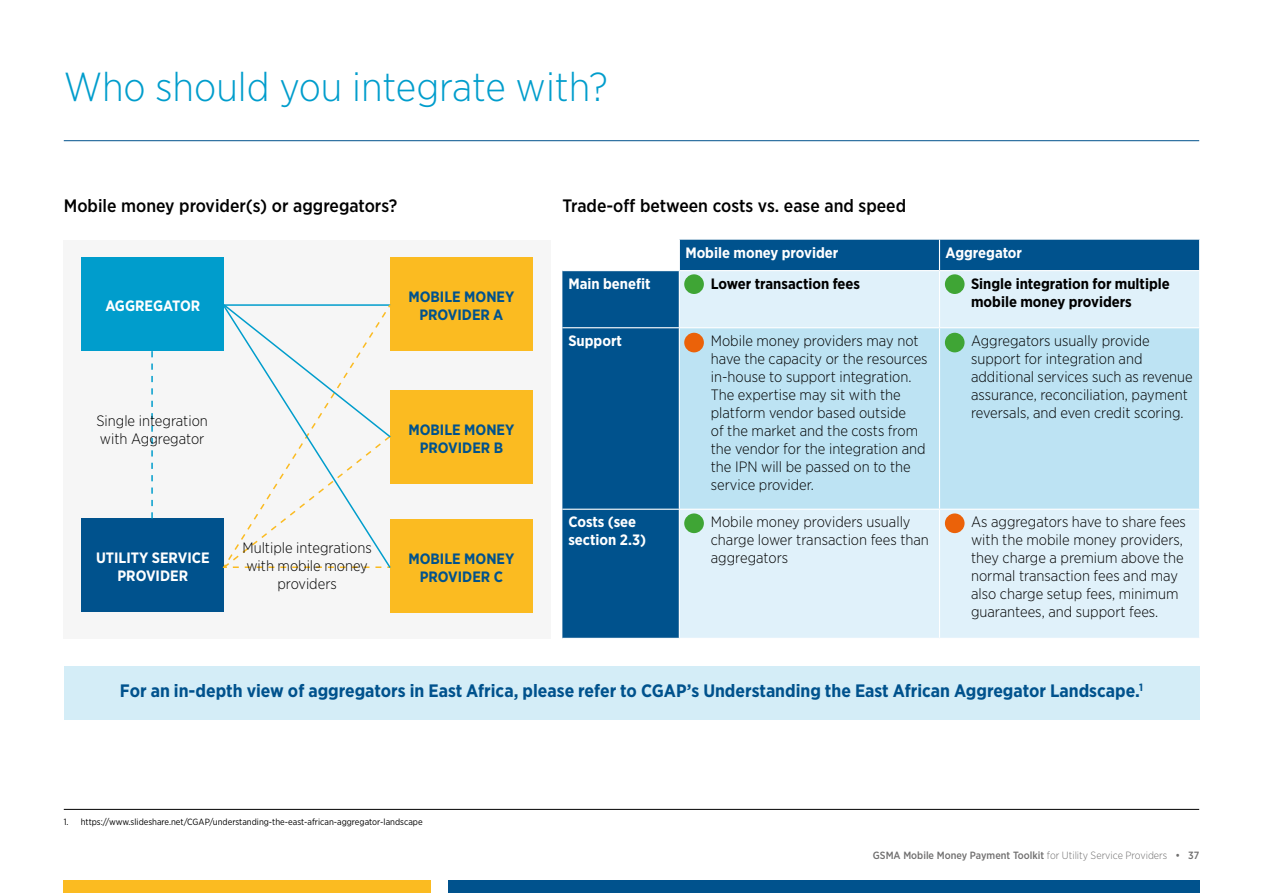
<style>
.page{position:relative;width:1263px;height:893px;background:#fff}
.page>*{position:absolute;margin:0;border:0;box-sizing:border-box;transform-origin:0 0}
.t1{font:300 40.5px "Gotham Narrow";color:#009dcc}
.t2{font:700 18px "Gotham Narrow";color:#00528d}
.t3{font:500 18px "Gotham Narrow";color:#000}
.Body_text{font:300 15px/18px "Gotham Narrow";color:#000}
.Body_text-2{font:700 15px/18px "Gotham Narrow";color:#fff}
.Body_text-3{font:700 15px/18px "Gotham Narrow";color:#000}
.t4{font:700 15px/18px "Gotham Narrow";color:#00528d;text-align:center}
.t5{font:500 10.5px "Gotham Narrow";color:#706f6f}
.t6{font:9px "Gotham Narrow";color:#000}
.s1{font-weight:300}
</style>
<div class="page">
<hr style="left:64px;top:140px;width:1135px;height:1px;background:#00528d">
<div style="left:448px;top:880px;width:751px;height:13px;background:#00528d"></div>
<div style="left:64px;top:880px;width:367px;height:13px;background:#fbbb21"></div>
<div style="left:64px;top:240px;width:487px;height:399px;background:#f6f6f6"></div>
<svg style="left:562px;top:240px;width:637px;height:398px;background:#115d94"></svg>
<div style="left:680px;top:271px;width:519px;height:367px;background:#e0f1fa"></div>
<div style="left:680px;top:328px;width:519px;height:181px;background:#bde3f3"></div>
<hr style="left:679px;top:240px;width:1px;height:30px;background:#fff">
<hr style="left:939px;top:240px;width:1px;height:30px;background:#fff">
<hr style="left:562px;top:270px;width:117px;height:1px;background:#fff">
<hr style="left:679px;top:270px;width:260px;height:1px;background:#fff">
<hr style="left:679px;top:271px;width:1px;height:56px;background:#fff">
<hr style="left:939px;top:270px;width:261px;height:1px;background:#fff">
<hr style="left:939px;top:271px;width:1px;height:56px;background:#fff">
<hr style="left:562px;top:327px;width:117px;height:1px;background:#fff">
<hr style="left:679px;top:327px;width:260px;height:1px;background:#fff">
<hr style="left:679px;top:328px;width:1px;height:181px;background:#fff">
<hr style="left:939px;top:327px;width:261px;height:1px;background:#fff">
<hr style="left:939px;top:328px;width:1px;height:181px;background:#fff">
<hr style="left:562px;top:509px;width:117px;height:1px;background:#fff">
<hr style="left:679px;top:509px;width:260px;height:1px;background:#fff">
<hr style="left:679px;top:510px;width:1px;height:128px;background:#fff">
<hr style="left:939px;top:509px;width:261px;height:1px;background:#fff">
<hr style="left:939px;top:510px;width:1px;height:128px;background:#fff">
<div style="left:684px;top:274px;width:20px;height:20px;background:#3fa535;border-radius:50%"></div>
<div style="left:684px;top:333px;width:20px;height:19px;background:#eb6209;border-radius:50%"></div>
<div style="left:684px;top:513px;width:20px;height:20px;background:#3fa535;border-radius:50%"></div>
<div style="left:945px;top:274px;width:19px;height:20px;background:#3fa535;border-radius:50%"></div>
<div style="left:945px;top:333px;width:19px;height:19px;background:#3fa535;border-radius:50%"></div>
<div style="left:945px;top:513px;width:19px;height:20px;background:#eb6209;border-radius:50%"></div>
<div style="left:64px;top:666px;width:1135px;height:54px;background:#d4edf7"></div>
<hr style="left:64px;top:809px;width:1135px;height:1px;background:#000">
<div style="left:390px;top:258px;width:142px;height:93px;background:#fbbb21"></div>
<div style="left:82px;top:258px;width:142px;height:93px;background:#009dcc"></div>
<div style="left:82px;top:518px;width:142px;height:94px;background:#00528d"></div>
<div style="left:390px;top:390px;width:142px;height:94px;background:#fbbb21"></div>
<div style="left:390px;top:520px;width:142px;height:93px;background:#fbbb21"></div>
<svg style="left:151px;top:351px;width:2px;height:167px"></svg>
<svg style="left:222px;top:304px;width:170px;height:264px"></svg>
<p class="t1" style="left:64px;top:62px;width:546px">Who should you integrate with?</p>
<p class="t3" style="left:64px;top:194px;width:335px">Mobile money provider(s) or aggregators?</p>
<p class="t3" style="left:562px;top:194px;width:345px">Trade-off between costs vs. ease and speed</p>
<p class="Body_text-2" style="left:685px;top:243px;width:155px">Mobile money provider</p>
<p class="Body_text-2" style="left:945px;top:243px;width:78px">Aggregator</p>
<p class="Body_text-2" style="left:568px;top:274px;width:84px">Main benefit</p>
<p class="Body_text-3" style="left:711px;top:274px;width:151px">Lower transaction fees</p>
<p class="Body_text-3" style="left:971px;top:274px;width:200px">Single integration for multiple mobile money providers</p>
<p class="Body_text-2" style="left:568px;top:331px;width:55px">Support</p>
<p class="Body_text" style="left:711px;top:331px;width:218px">Mobile money providers may not have the capacity or the resources in-house to support integration.<br>The expertise may sit with the platform vendor based outside<br>of the market and the costs from the vendor for the integration and the IPN will be passed on to the service provider.</p>
<p class="Body_text" style="left:971px;top:331px;width:223px">Aggregators usually provide support for integration and additional services such as revenue assurance, reconciliation, payment reversals, and even credit scoring.</p>
<p class="Body_text-2" style="left:568px;top:513px;width:79px">Costs (see section 2.3)</p>
<p class="Body_text" style="left:711px;top:513px;width:220px">Mobile money providers usually charge lower transaction fees than aggregators</p>
<p class="Body_text" style="left:971px;top:513px;width:216px">As aggregators have to share fees with the mobile money providers, they charge a premium above the normal transaction fees and may also charge setup fees, minimum guarantees, and support fees.</p>
<p class="t4" style="left:408px;top:288px;width:107px">MOBILE MONEY<br>PROVIDER A</p>
<p class="Body_text-2" style="left:105px;top:297px;width:96px">AGGREGATOR</p>
<p class="Body_text" style="left:96px;top:411px;width:113px">Single integration with Aggregator</p>
<p class="t4" style="left:408px;top:420px;width:107px">MOBILE MONEY<br>PROVIDER B</p>
<p class="Body_text" style="left:242px;top:539px;width:131px;text-align:center">Multiple integrations with mobile money providers</p>
<p class="Body_text-2" style="left:96px;top:549px;width:115px;text-align:center">UTILITY SERVICE<br>PROVIDER</p>
<p class="t4" style="left:408px;top:550px;width:107px">MOBILE MONEY<br>PROVIDER C</p>
<p class="t2" style="left:120px;top:679px;width:1024px">For an in-depth view of aggregators in East Africa, please refer to CGAP’s Understanding the East African Aggregator Landscape.<sup>1</sup></p>
<p class="t6" style="left:64px;top:816px;width:360px">1. https://www.slideshare.net/CGAP/understanding-the-east-african-aggregator-landscape</p>
<p class="t5" style="left:873px;top:848px;width:328px">GSMA Mobile Money Payment Toolkit <span class="s1">for Utility Service Providers</span> • 37</p>
</div>
